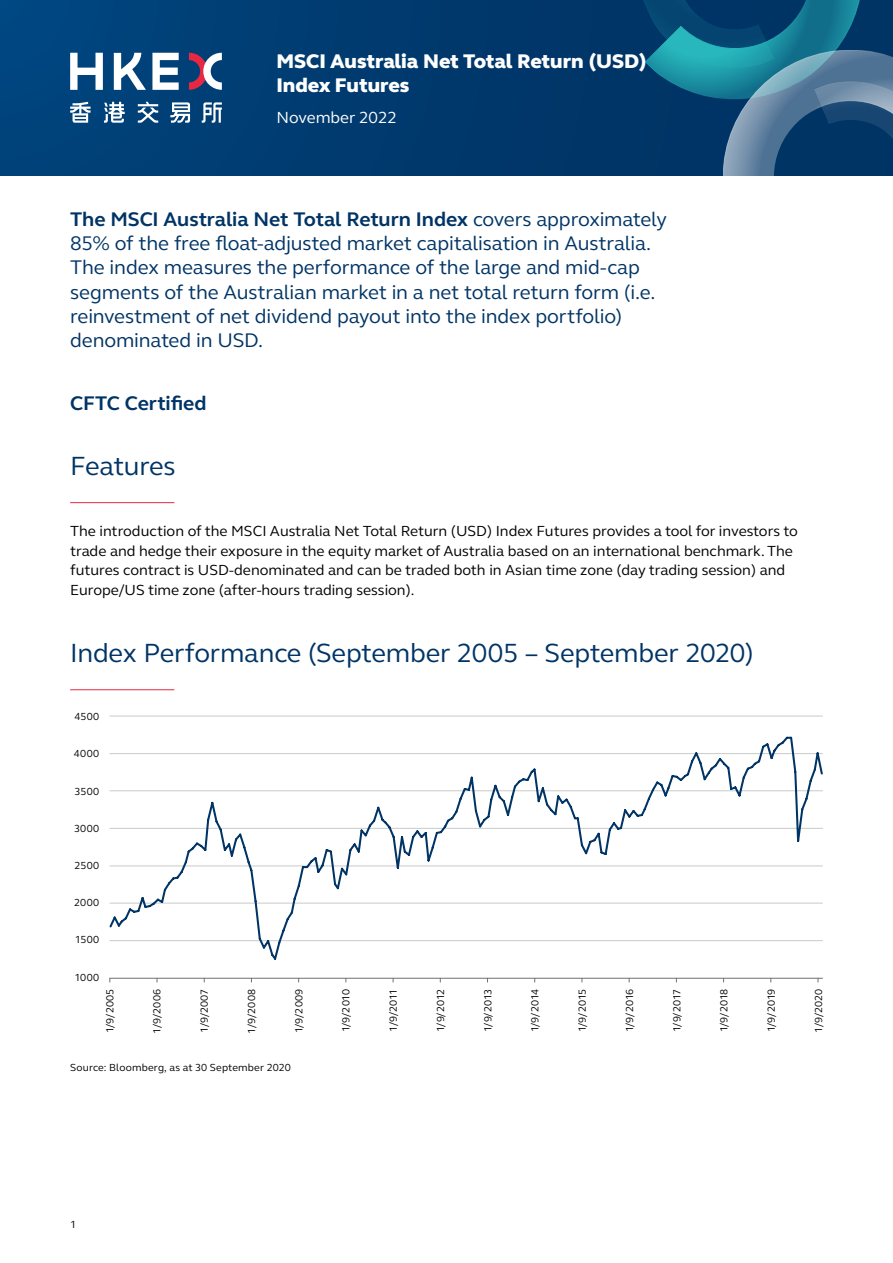
<style>
.page{position:relative;width:893px;height:1263px;background:#fff}
.page>*{position:absolute;margin:0;border:0;box-sizing:border-box;transform-origin:0 0}
.t1{font:27px "FS Elliot Pro";letter-spacing:-.01em;color:#003465}
.t2{font:20.25px/24.3px "FS Elliot Pro";letter-spacing:-.005em;color:#003465}
.t3{font:800 20.25px/24.3px "FS Elliot Pro";color:#fff}
.t4{font:700 20.25px "FS Elliot Pro";letter-spacing:-.005em;color:#003465}
.t5{font:16.5px "FS Elliot Pro";color:#fff}
.t6{font:15px/19.5px "FS Elliot Pro";color:#000}
.t7{font:10.5px "FS Elliot Pro";color:#000}
.s1{font-weight:700}
</style>
<div class="page">
<svg style="left:0;top:0;width:637px;height:175px;background:#003b70"></svg>
<svg style="left:637px;top:0;width:256px;height:175px;background:#1f5d82"></svg>
<svg style="left:202px;top:102px;width:20px;height:21px"></svg>
<svg style="left:138px;top:102px;width:20px;height:21px"></svg>
<svg style="left:152px;top:53px;width:27px;height:37px"></svg>
<svg style="left:70px;top:53px;width:33px;height:37px"></svg>
<svg style="left:114px;top:53px;width:32px;height:37px"></svg>
<svg style="left:189px;top:53px;width:33px;height:37px"></svg>
<svg style="left:170px;top:102px;width:20px;height:21px"></svg>
<svg style="left:104px;top:102px;width:21px;height:21px"></svg>
<svg style="left:70px;top:102px;width:21px;height:21px"></svg>
<hr style="left:70px;top:502px;width:104px;height:1px;background:#e72743">
<hr style="left:70px;top:689px;width:104px;height:1px;background:#e72743">
<hr style="left:110px;top:716px;width:713px;height:1px;background:#c9caca">
<hr style="left:109px;top:978px;width:714px;height:1px;background:#727171">
<svg style="left:109px;top:736px;width:714px;height:224px"></svg>
<h2 class="t3" style="left:276px;top:49px;width:372px">MSCI Australia Net Total Return (USD)<br>Index Futures</h2>
<p class="t5" style="left:276px;top:106px;width:122px">November 2022</p>
<p class="t2" style="left:70px;top:206px;width:598px"><span class="s1">The MSCI Australia Net Total Return Index</span> covers approximately 85% of the free float-adjusted market capitalisation in Australia.<br>The index measures the performance of the large and mid-cap segments of the Australian market in a net total return form (i.e. reinvestment of net dividend payout into the index portfolio) denominated in USD.</p>
<h2 class="t4" style="left:70px;top:390px;width:138px">CFTC Certified</h2>
<h1 class="t1" style="left:70px;top:448px;width:107px">Features</h1>
<p class="t6" style="left:70px;top:521px;width:729px">The introduction of the MSCI Australia Net Total Return (USD) Index Futures provides a tool for investors to trade and hedge their exposure in the equity market of Australia based on an international benchmark. The futures contract is USD-denominated and can be traded both in Asian time zone (day trading session) and Europe/US time zone (after-hours trading session).</p>
<h1 class="t1" style="left:70px;top:635px;width:685px">Index Performance (September 2005 – September 2020)</h1>
<p class="t7" style="left:75px;top:709px;width:26px">4500</p>
<p class="t7" style="left:74px;top:747px;width:27px">4000</p>
<p class="t7" style="left:75px;top:784px;width:26px">3500</p>
<p class="t7" style="left:74px;top:821px;width:27px">3000</p>
<p class="t7" style="left:75px;top:858px;width:26px">2500</p>
<p class="t7" style="left:74px;top:896px;width:27px">2000</p>
<p class="t7" style="left:75px;top:933px;width:26px">1500</p>
<p class="t7" style="left:74px;top:970px;width:26px">1000</p>
<p class="t7" style="left:103px;top:1033px;width:46px;rotate:-90deg">1/9/2005</p>
<p class="t7" style="left:150px;top:1033px;width:46px;rotate:-90deg">1/9/2006</p>
<p class="t7" style="left:197px;top:1033px;width:46px;rotate:-90deg">1/9/2007</p>
<p class="t7" style="left:244px;top:1033px;width:46px;rotate:-90deg">1/9/2008</p>
<p class="t7" style="left:292px;top:1033px;width:46px;rotate:-90deg">1/9/2009</p>
<p class="t7" style="left:339px;top:1032px;width:45px;rotate:-90deg">1/9/2010</p>
<p class="t7" style="left:386px;top:1032px;width:45px;rotate:-90deg">1/9/2011</p>
<p class="t7" style="left:433px;top:1032px;width:45px;rotate:-90deg">1/9/2012</p>
<p class="t7" style="left:481px;top:1032px;width:45px;rotate:-90deg">1/9/2013</p>
<p class="t7" style="left:528px;top:1032px;width:45px;rotate:-90deg">1/9/2014</p>
<p class="t7" style="left:575px;top:1032px;width:45px;rotate:-90deg">1/9/2015</p>
<p class="t7" style="left:622px;top:1032px;width:45px;rotate:-90deg">1/9/2016</p>
<p class="t7" style="left:670px;top:1032px;width:45px;rotate:-90deg">1/9/2017</p>
<p class="t7" style="left:717px;top:1032px;width:45px;rotate:-90deg">1/9/2018</p>
<p class="t7" style="left:764px;top:1032px;width:45px;rotate:-90deg">1/9/2019</p>
<p class="t7" style="left:811px;top:1033px;width:46px;rotate:-90deg">1/9/2020</p>
<p class="t7" style="left:70px;top:1060px;width:222px">Source: Bloomberg, as at 30 September 2020</p>
<p class="t7" style="left:70px;top:1217px;width:8px">1</p>
</div>
